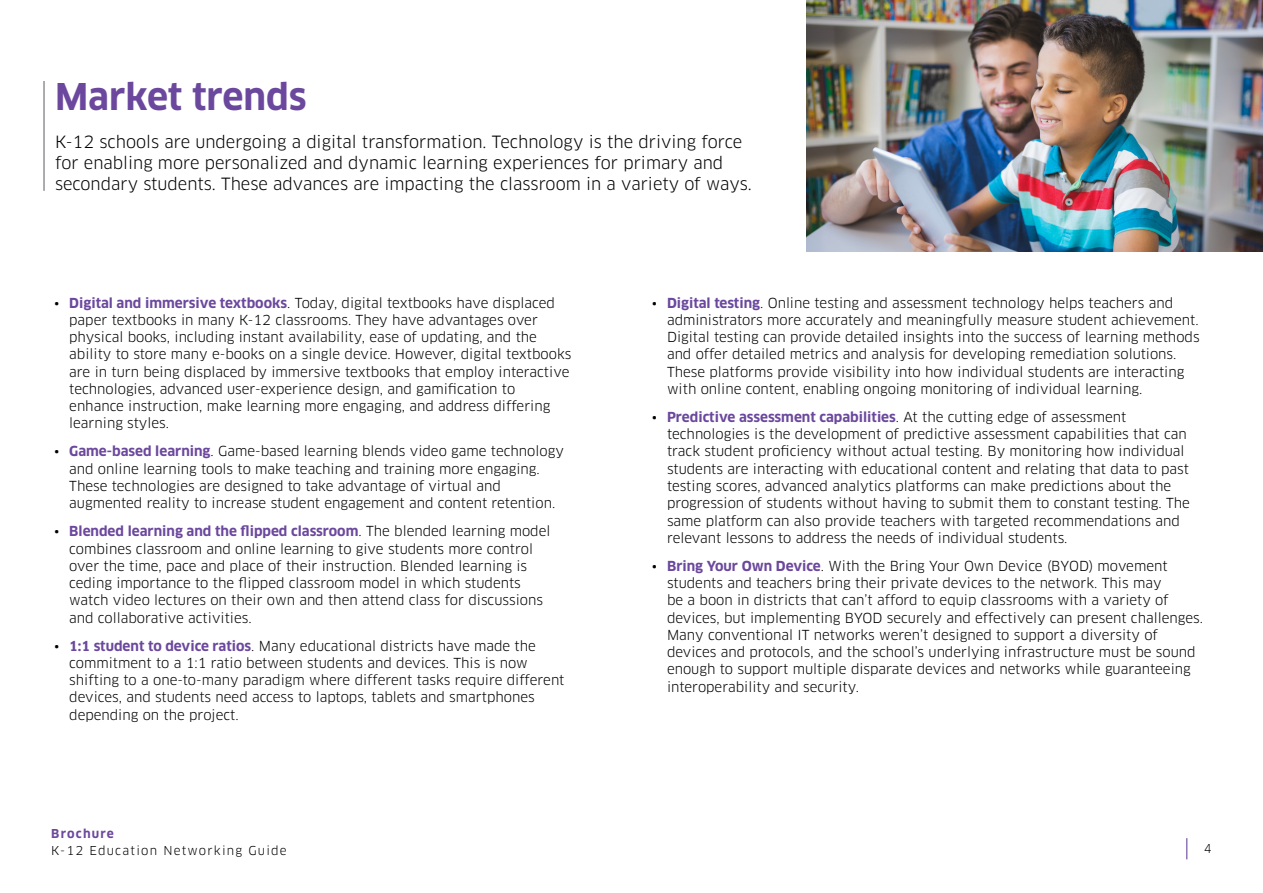
<style>
.page{position:relative;width:1263px;height:893px;background:#fff}
.page>*{position:absolute;margin:0;border:0;box-sizing:border-box;transform-origin:0 0}
.t1{font:700 36px "Clan OT";color:#6b489d}
.t2{font:16.5px/21px "Clan OT";color:#000}
.t3{font:13.5px/17.2px "Clan OT";color:#000}
.t4{font:12px "Clan OT";letter-spacing:.1em;color:#000}
.t5{font:700 12px "Clan OT";letter-spacing:.1em;color:#6b489d}
.s1{font-weight:700;color:#6b489d}
</style>
<div class="page">
<svg style="left:1186px;top:838px;width:1px;height:21px"></svg>
<hr style="left:43px;top:81px;width:2px;height:110px;background:#6d6e71">
<img style="left:806px;top:0;width:457px;height:251px">
<h1 class="t1" style="left:55px;top:76px;width:253px">Market trends</h1>
<p class="t2" style="left:55px;top:132px;width:698px">K-12 schools are undergoing a digital transformation. Technology is the driving force for enabling more personalized and dynamic learning experiences for primary and secondary students. These advances are impacting the classroom in a variety of ways.</p>
<p class="t3" style="left:69px;top:294px;width:504px;text-indent:-15px">• <span class="s1">Digital and immersive textbooks</span>. Today, digital textbooks have displaced paper textbooks in many K-12 classrooms. They have advantages over physical books, including instant availability, ease of updating, and the ability to store many e-books on a single device. However, digital textbooks are in turn being displaced by immersive textbooks that employ interactive technologies, advanced user-experience design, and gamification to enhance instruction, make learning more engaging, and address differing learning styles.</p>
<p class="t3" style="left:69px;top:443px;width:496px;text-indent:-15px">• <span class="s1">Game-based learning</span>. Game-based learning blends video game technology and online learning tools to make teaching and training more engaging.<br>These technologies are designed to take advantage of virtual and augmented reality to increase student engagement and content retention.</p>
<p class="t3" style="left:69px;top:523px;width:483px;text-indent:-15px">• <span class="s1">Blended learning and the flipped classroom</span>. The blended learning model combines classroom and online learning to give students more control over the time, pace and place of their instruction. Blended learning is ceding importance to the flipped classroom model in which students watch video lectures on their own and then attend class for discussions and collaborative activities.</p>
<p class="t3" style="left:69px;top:637px;width:497px;text-indent:-15px">• <span class="s1">1:1 student to device ratios</span>. Many educational districts have made the commitment to a 1:1 ratio between students and devices. This is now shifting to a one-to-many paradigm where different tasks require different devices, and students need access to laptops, tablets and smartphones depending on the project.</p>
<p class="t3" style="left:667px;top:294px;width:534px;text-indent:-15px">• <span class="s1">Digital testing</span>. Online testing and assessment technology helps teachers and administrators more accurately and meaningfully measure student achievement.<br>Digital testing can provide detailed insights into the success of learning methods and offer detailed metrics and analysis for developing remediation solutions.<br>These platforms provide visibility into how individual students are interacting with online content, enabling ongoing monitoring of individual learning.</p>
<p class="t3" style="left:667px;top:408px;width:524px;text-indent:-15px">• <span class="s1">Predictive assessment capabilities</span>. At the cutting edge of assessment technologies is the development of predictive assessment capabilities that can track student proficiency without actual testing. By monitoring how individual students are interacting with educational content and relating that data to past testing scores, advanced analytics platforms can make predictions about the progression of students without having to submit them to constant testing. The same platform can also provide teachers with targeted recommendations and relevant lessons to address the needs of individual students.</p>
<p class="t3" style="left:667px;top:557px;width:537px;text-indent:-15px">• <span class="s1">Bring Your Own Device</span>. With the Bring Your Own Device (BYOD) movement students and teachers bring their private devices to the network. This may<br>be a boon in districts that can’t afford to equip classrooms with a variety of devices, but implementing BYOD securely and effectively can present challenges.<br>Many conventional IT networks weren’t designed to support a diversity of devices and protocols, and the school’s underlying infrastructure must be sound enough to support multiple disparate devices and networks while guaranteeing interoperability and security.</p>
<p class="t5" style="left:51px;top:827px;width:64px">Brochure</p>
<p class="t4" style="left:51px;top:843px;width:237px">K-12 Education Networking Guide</p>
<p class="t4" style="left:1204px;top:841px;width:9px">4</p>
</div>
